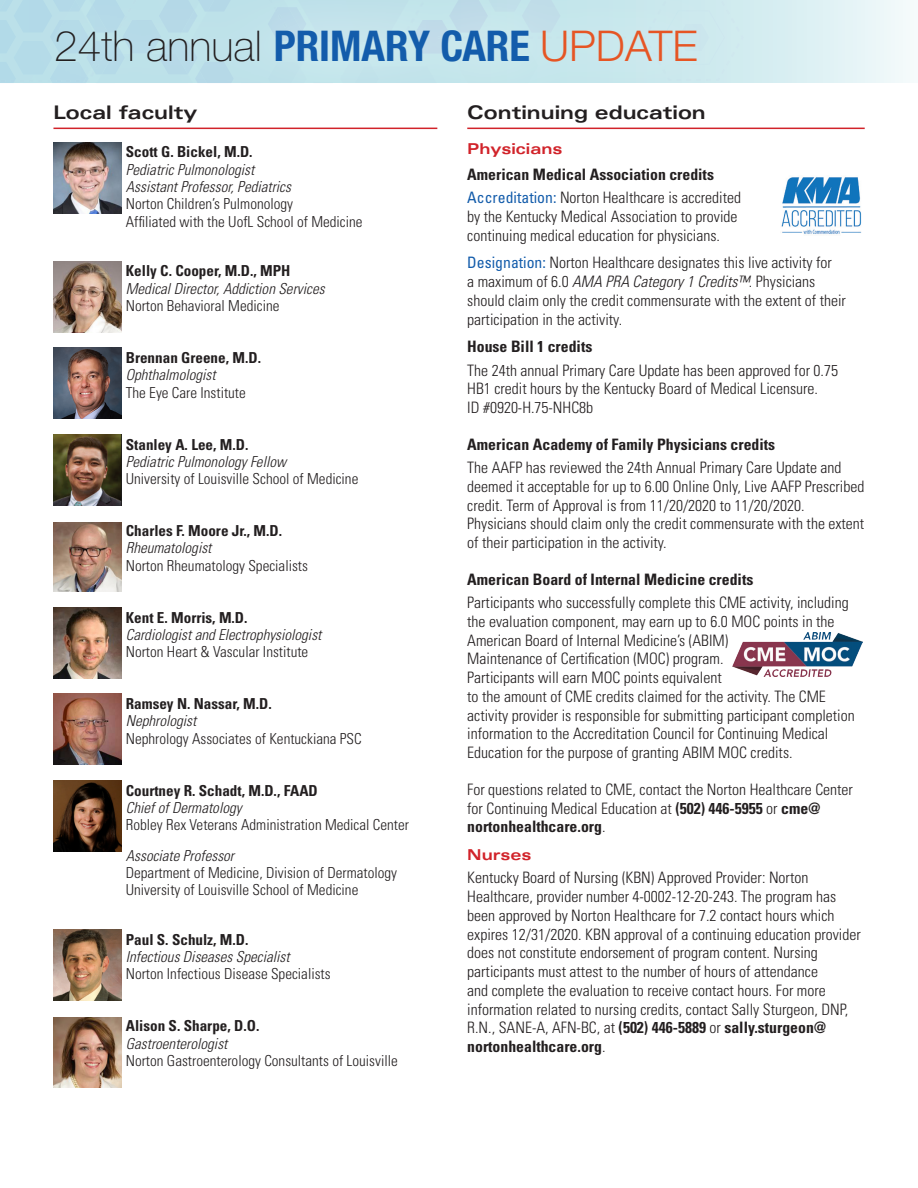
<style>
.page{position:relative;width:918px;height:1188px;background:#fff}
.page>*{position:absolute;margin:0;border:0;box-sizing:border-box;transform-origin:0 0}
.t1{font:700 condensed 42.45px "Helvetica Neue LT Std";color:#135cab}
.Subhead{font:700 expanded 18.75px "Univers LT Std";color:#231f20}
.Text{font:300 condensed 15.75px/18.8px "Univers LT Std";color:#231f20}
.text_last{font:300 condensed 15.75px/18.8px "Univers LT Std";color:#231f20}
.Text_bold_0p3{font:700 condensed 15.75px "Univers LT Std";color:#231f20}
.text_last-2{font:300 condensed 15.15px/17.2px "Univers LT Std";color:#231f20}
.text_ital_no_sp{font:italic 300 condensed 15.15px "Univers LT Std";color:#231f20}
.Text_bold_no_sa{font:700 condensed 15.15px "Univers LT Std";color:#231f20}
.Text_bold_0p3-2{font:300 condensed 15.15px "Univers LT Std";color:#231f20}
.Red_Subhead{font:700 expanded 15px "Univers LT Std";color:#d1232a}
.s1{font-weight:100;font-stretch:normal;color:#231f20}
.s2{font-weight:300;font-stretch:normal;color:#e65524}
.s3{font-weight:400;color:#135cab}
.s4{font-style:italic}
.s5{font-weight:700}
</style>
<div class="page">
<img style="left:53px;top:142px;width:69px;height:71px">
<img style="left:53px;top:261px;width:69px;height:71px">
<img style="left:53px;top:348px;width:69px;height:71px">
<img style="left:53px;top:434px;width:69px;height:71px">
<img style="left:53px;top:522px;width:68px;height:70px">
<img style="left:53px;top:607px;width:69px;height:71px">
<img style="left:53px;top:694px;width:69px;height:71px">
<img style="left:53px;top:780px;width:69px;height:71px">
<img style="left:53px;top:930px;width:69px;height:71px">
<img style="left:53px;top:1018px;width:69px;height:69px">
<hr style="left:53px;top:128px;width:384px;height:1px;background:#d1232a">
<hr style="left:467px;top:128px;width:398px;height:1px;background:#d1232a">
<img style="left:781px;top:177px;width:81px;height:57px">
<img style="left:733px;top:632px;width:130px;height:44px">
<svg style="left:797px;top:0;width:113px;height:83px;fill:#e6f4f7"></svg>
<div style="left:0;top:0;width:797px;height:83px;background:#d5edf1"></div>
<svg style="left:0;top:0;width:12px;height:83px"></svg>
<div style="left:12px;top:0;width:729px;height:111px;background:#fff;opacity:.75"></div>
<p class="t1" style="left:54px;top:20px;width:645px"><span class="s1">24th annual</span> PRIMARY CARE <span class="s2">UPDATE</span></p>
<p class="Subhead" style="left:53px;top:101px;width:145px">Local faculty</p>
<p class="Subhead" style="left:467px;top:101px;width:240px">Continuing education</p>
<p class="Red_Subhead" style="left:467px;top:140px;width:97px">Physicians</p>
<p class="Text_bold_0p3" style="left:467px;top:165px;width:248px">American Medical Association credits</p>
<p class="Text" style="left:467px;top:188px;width:275px"><span class="s3">Accreditation:</span> Norton Healthcare is accredited by the Kentucky Medical Association to provide continuing medical education for physicians.</p>
<p class="Text" style="left:467px;top:253px;width:380px"><span class="s3">Designation:</span> Norton Healthcare designates this live activity for<br>a maximum of 6.0 <span class="s4">AMA PRA Category 1 Credits™</span>. Physicians should claim only the credit commensurate with the extent of their participation in the activity.</p>
<p class="Text_bold_0p3" style="left:467px;top:337px;width:127px">House Bill 1 credits</p>
<p class="text_last" style="left:467px;top:361px;width:372px">The 24th annual Primary Care Update has been approved for 0.75<br>HB1 credit hours by the Kentucky Board of Medical Licensure.<br>ID #0920-H.75-NHC8b</p>
<p class="Text_bold_0p3" style="left:467px;top:435px;width:309px">American Academy of Family Physicians credits</p>
<p class="text_last" style="left:467px;top:458px;width:399px">The AAFP has reviewed the 24th Annual Primary Care Update and deemed it acceptable for up to 6.00 Online Only, Live AAFP Prescribed credit. Term of Approval is from 11/20/2020 to 11/20/2020.<br>Physicians should claim only the credit commensurate with the extent of their participation in the activity.</p>
<p class="Text_bold_0p3" style="left:467px;top:570px;width:288px">American Board of Internal Medicine credits</p>
<p class="text_last" style="left:467px;top:593px;width:389px">Participants who successfully complete this CME activity, including the evaluation component, may earn up to 6.0 MOC points in the American Board of Internal Medicine’s (ABIM)<br>Maintenance of Certification (MOC) program.<br>Participants will earn MOC points equivalent<br>to the amount of CME credits claimed for the activity. The CME activity provider is responsible for submitting participant completion information to the Accreditation Council for Continuing Medical Education for the purpose of granting ABIM MOC credits.</p>
<p class="Text" style="left:467px;top:780px;width:387px">For questions related to CME, contact the Norton Healthcare Center for Continuing Medical Education at <span class="s5">(502) 446-5955</span> or <span class="s5">cme@ nortonhealthcare.org</span>.</p>
<p class="Red_Subhead" style="left:467px;top:846px;width:66px">Nurses</p>
<p class="Text" style="left:467px;top:868px;width:395px">Kentucky Board of Nursing (KBN) Approved Provider: Norton Healthcare, provider number 4-0002-12-20-243. The program has been approved by Norton Healthcare for 7.2 contact hours which expires 12/31/2020. KBN approval of a continuing education provider does not constitute endorsement of program content. Nursing participants must attest to the number of hours of attendance<br>and complete the evaluation to receive contact hours. For more information related to nursing credits, contact Sally Sturgeon, DNP, R.N., SANE-A, AFN-BC, at <span class="s5">(502) 446-5889</span> or <span class="s5">sally.sturgeon@ nortonhealthcare.org</span>.</p>
<p class="Text_bold_no_sa" style="left:126px;top:143px;width:128px">Scott G. Bickel, M.D.</p>
<p class="text_ital_no_sp" style="left:126px;top:160px;width:130px">Pediatric Pulmonologist</p>
<p class="text_last-2" style="left:126px;top:178px;width:238px"><span class="s4">Assistant Professor, Pediatrics<br></span>Norton Children’s Pulmonology<br>Affiliated with the UofL School of Medicine</p>
<p class="Text_bold_no_sa" style="left:126px;top:262px;width:166px">Kelly C. Cooper, M.D., MPH</p>
<p class="text_ital_no_sp" style="left:126px;top:279px;width:200px">Medical Director, Addiction Services</p>
<p class="text_last-2" style="left:126px;top:297px;width:155px">Norton Behavioral Medicine</p>
<p class="Text_bold_no_sa" style="left:126px;top:348px;width:137px">Brennan Greene, M.D.</p>
<p class="text_ital_no_sp" style="left:126px;top:366px;width:91px">Ophthalmologist</p>
<p class="text_last-2" style="left:126px;top:384px;width:122px">The Eye Care Institute</p>
<p class="Text_bold_no_sa" style="left:126px;top:435px;width:124px">Stanley A. Lee, M.D.</p>
<p class="text_ital_no_sp" style="left:126px;top:452px;width:162px">Pediatric Pulmonology Fellow</p>
<p class="text_last-2" style="left:126px;top:470px;width:234px">University of Louisville School of Medicine</p>
<p class="Text_bold_no_sa" style="left:126px;top:521px;width:158px">Charles F. Moore Jr., M.D.</p>
<p class="text_ital_no_sp" style="left:126px;top:539px;width:87px">Rheumatologist</p>
<p class="text_last-2" style="left:126px;top:557px;width:184px">Norton Rheumatology Specialists</p>
<p class="Text_bold_no_sa" style="left:126px;top:608px;width:123px">Kent E. Morris, M.D.</p>
<p class="text_ital_no_sp" style="left:126px;top:625px;width:197px">Cardiologist and Electrophysiologist</p>
<p class="text_last-2" style="left:126px;top:643px;width:184px">Norton Heart &amp; Vascular Institute</p>
<p class="Text_bold_no_sa" style="left:126px;top:694px;width:148px">Ramsey N. Nassar, M.D.</p>
<p class="text_ital_no_sp" style="left:126px;top:712px;width:72px">Nephrologist</p>
<p class="Text_bold_0p3-2" style="left:126px;top:729px;width:237px">Nephrology Associates of Kentuckiana PSC</p>
<p class="Text_bold_no_sa" style="left:126px;top:781px;width:194px">Courtney R. Schadt, M.D., FAAD</p>
<p class="text_ital_no_sp" style="left:126px;top:799px;width:117px">Chief of Dermatology</p>
<p class="text_last-2" style="left:126px;top:816px;width:285px">Robley Rex Veterans Administration Medical Center</p>
<p class="text_ital_no_sp" style="left:126px;top:846px;width:110px">Associate Professor</p>
<p class="text_last-2" style="left:126px;top:864px;width:273px">Department of Medicine, Division of Dermatology<br>University of Louisville School of Medicine</p>
<p class="Text_bold_no_sa" style="left:126px;top:930px;width:124px">Paul S. Schulz, M.D.</p>
<p class="text_ital_no_sp" style="left:126px;top:948px;width:165px">Infectious Diseases Specialist</p>
<p class="text_last-2" style="left:126px;top:966px;width:206px">Norton Infectious Disease Specialists</p>
<p class="Text_bold_no_sa" style="left:126px;top:1017px;width:135px">Alison S. Sharpe, D.O.</p>
<p class="text_ital_no_sp" style="left:126px;top:1034px;width:103px">Gastroenterologist</p>
<p class="text_last-2" style="left:126px;top:1052px;width:274px">Norton Gastroenterology Consultants of Louisville</p>
</div>
